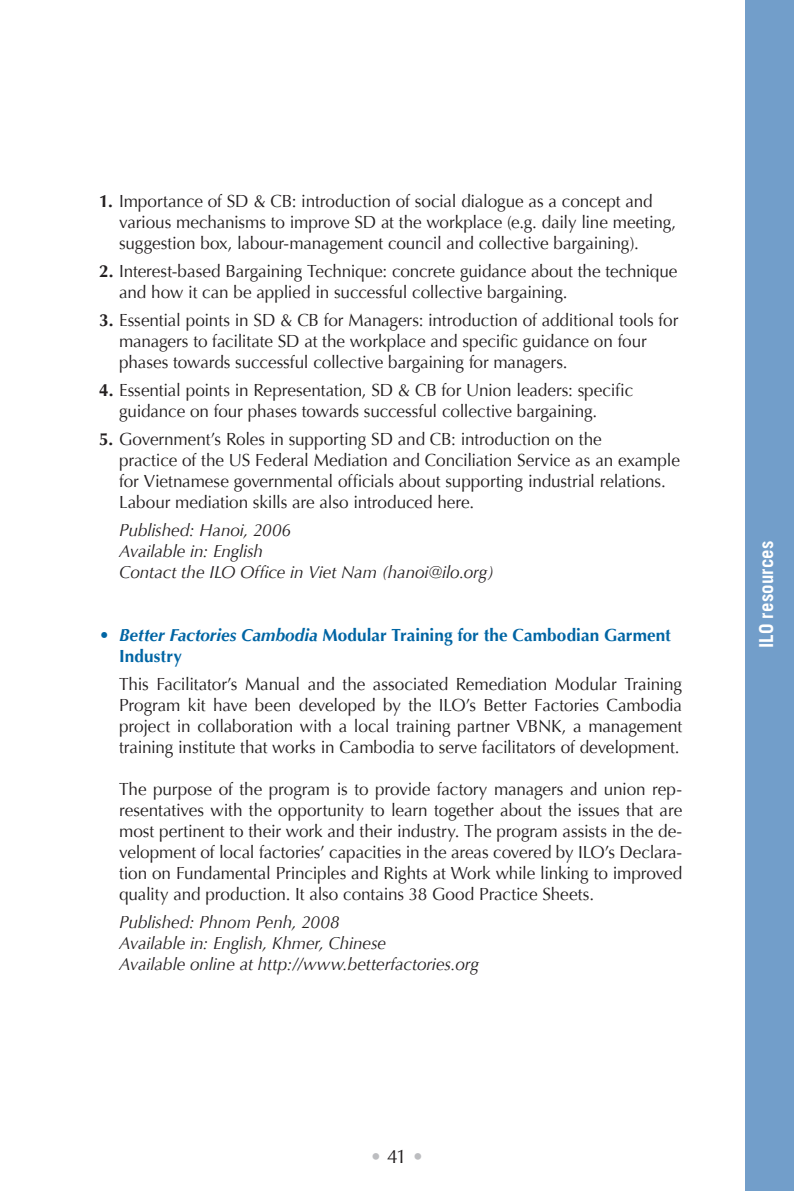
<style>
.page{position:relative;width:794px;height:1191px;background:#fff}
.page>*{position:absolute;margin:0;border:0;box-sizing:border-box;transform-origin:0 0}
.titre_chapitre{font:700 19.25px "Trade Gothic";letter-spacing:.01em;color:#fff}
.t1{font:19.25px "Optima";color:#bcbdc0}
.body{font:17.5px/21px "Optima";letter-spacing:-.01em;color:#231f20}
.body-2{font:italic 17.5px "Optima";letter-spacing:-.005em;color:#231f20}
.bold_coul{font:700 17.5px/21px "Optima";letter-spacing:.005em;color:#0065a4}
.s1{font-weight:700}
.s2{font-style:italic}
.s3{color:#231f20}
</style>
<div class="page">
<div style="left:745px;top:0;width:49px;height:1191px;background:#729eca"></div>
<p class="body" style="left:119px;top:191px;width:559px;text-indent:-20px"><span class="s1">1.</span> Importance of SD &amp; CB: introduction of social dialogue as a concept and various mechanisms to improve SD at the workplace (e.g. daily line meeting, suggestion box, labour-management council and collective bargaining).</p>
<p class="body" style="left:119px;top:261px;width:560px;text-indent:-20px"><span class="s1">2.</span> Interest-based Bargaining Technique: concrete guidance about the technique and how it can be applied in successful collective bargaining.</p>
<p class="body" style="left:119px;top:310px;width:561px;text-indent:-20px"><span class="s1">3.</span> Essential points in SD &amp; CB for Managers: introduction of additional tools for managers to facilitate SD at the workplace and specific guidance on four phases towards successful collective bargaining for managers.</p>
<p class="body" style="left:119px;top:380px;width:515px;text-indent:-20px"><span class="s1">4.</span> Essential points in Representation, SD &amp; CB for Union leaders: specific guidance on four phases towards successful collective bargaining.</p>
<p class="body" style="left:119px;top:429px;width:562px;text-indent:-20px"><span class="s1">5.</span> Government’s Roles in supporting SD and CB: introduction on the<br>practice of the US Federal Mediation and Conciliation Service as an example for Vietnamese governmental officials about supporting industrial relations.<br>Labour mediation skills are also introduced here.</p>
<p class="body-2" style="left:119px;top:520px;width:174px">Published: Hanoi, 2006</p>
<p class="body-2" style="left:119px;top:541px;width:145px">Available in: English</p>
<p class="body-2" style="left:119px;top:562px;width:376px">Contact the ILO Office in Viet Nam (hanoi@ilo.org)</p>
<p class="bold_coul" style="left:119px;top:625px;width:553px;text-indent:-20px">• <span class="s2">Better Factories Cambodia</span> Modular Training for the Cambodian Garment<br>Industry</p>
<p class="body" style="left:119px;top:674px;width:564px;text-align:justify">This Facilitator’s Manual and the associated Remediation Modular Training Program kit have been developed by the ILO’s Better Factories Cambodia project in collaboration with a local training partner VBNK, a management training institute that works in Cambodia to serve facilitators of development.</p>
<p class="body" style="left:119px;top:779px;width:565px;text-align:justify">The purpose of the program is to provide factory managers and union rep&shy;resentatives with the opportunity to learn together about the issues that are most pertinent to their work and their industry. The program assists in the de&shy;velopment of local factories’ capacities in the areas covered by ILO’s Declara&shy;tion on Fundamental Principles and Rights at Work while linking to improved quality and production. It also contains 38 Good Practice Sheets.</p>
<p class="body-2" style="left:119px;top:912px;width:222px">Published: Phnom Penh, 2008</p>
<p class="body-2" style="left:119px;top:933px;width:268px">Available in: English, Khmer, Chinese</p>
<p class="body-2" style="left:119px;top:954px;width:361px">Available online at http://www.betterfactories.org</p>
<p class="t1" style="left:370px;top:1145px;width:55px">• <span class="s3">41</span> •</p>
<p class="titre_chapitre" style="left:754px;top:648px;width:109px;rotate:-90deg">ILO resources</p>
</div>
